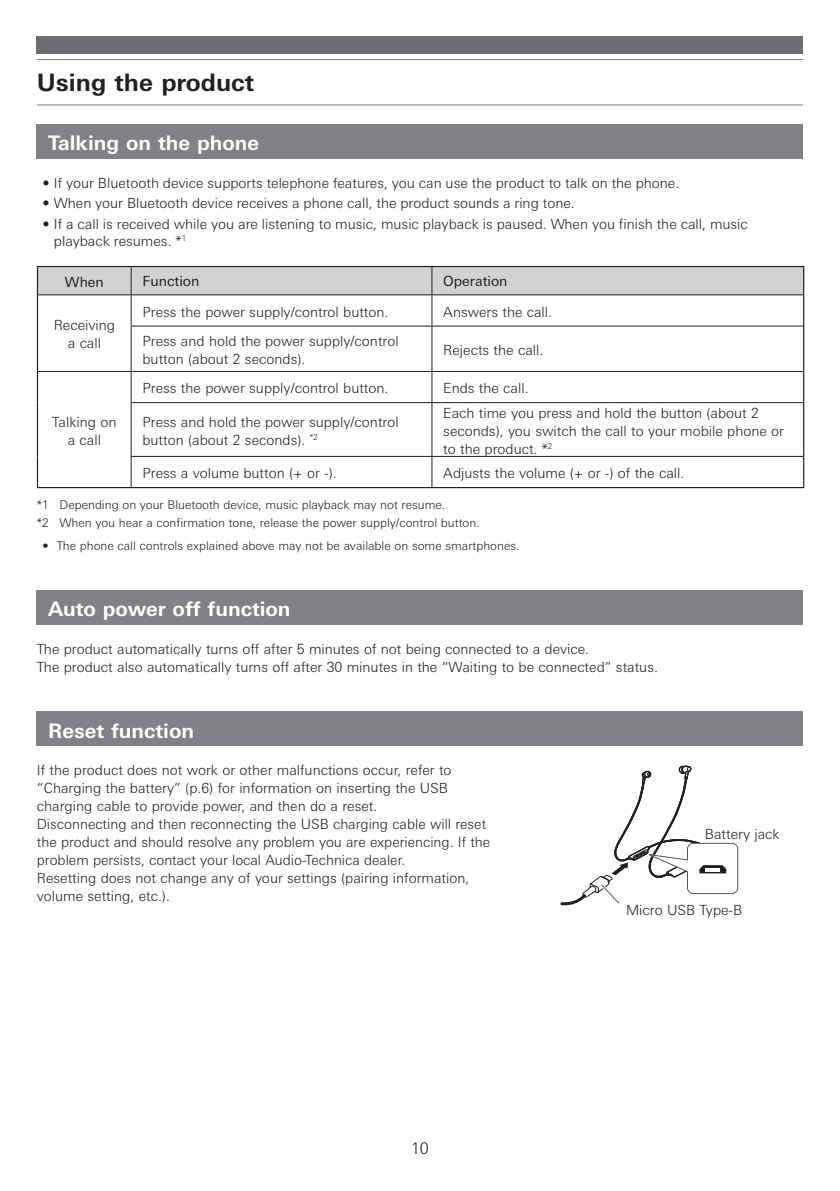
<style>
.page{position:relative;width:840px;height:1191px;background:#fff}
.page>*{position:absolute;margin:0;border:0;box-sizing:border-box;transform-origin:0 0}
.t1{font:700 24px "Univers Next Pro";color:#231f20}
.t2{font:700 20px "Univers Next Pro";color:#fff}
.t3{font:300 16px "Univers Next Pro";color:#231f20}
.t4{font:300 14px/18px "Univers Next Pro";color:#231f20}
.t5{font:14px "Univers Next Pro";color:#231f20}
.t6{font:300 12px/17.8px "Univers Next Pro";color:#231f20}
</style>
<div class="page">
<hr style="left:37px;top:104px;width:765px;height:1px;background:#808285">
<hr style="left:37px;top:59px;width:765px;height:1px;background:#808285">
<div style="left:37px;top:37px;width:765px;height:17px;background:#6c6d70"></div>
<div style="left:37px;top:712px;width:765px;height:34px;background:#808285"></div>
<svg style="left:560px;top:765px;width:178px;height:141px"></svg>
<hr style="left:705px;top:868px;width:14px;height:3px;background:#fff">
<div style="left:37px;top:125px;width:765px;height:34px;background:#808285"></div>
<hr style="left:131px;top:295px;width:1px;height:31px;background:#231f20">
<hr style="left:431px;top:295px;width:1px;height:31px;background:#231f20">
<hr style="left:131px;top:326px;width:300px;height:1px;background:#231f20">
<hr style="left:131px;top:326px;width:1px;height:45px;background:#231f20">
<hr style="left:431px;top:326px;width:371px;height:1px;background:#231f20">
<hr style="left:431px;top:326px;width:1px;height:45px;background:#231f20">
<hr style="left:38px;top:371px;width:93px;height:1px;background:#231f20">
<hr style="left:37px;top:487px;width:94px;height:1px;background:#231f20">
<hr style="left:131px;top:371px;width:300px;height:1px;background:#231f20">
<hr style="left:131px;top:372px;width:1px;height:30px;background:#231f20">
<hr style="left:431px;top:371px;width:371px;height:1px;background:#231f20">
<hr style="left:431px;top:372px;width:1px;height:30px;background:#231f20">
<hr style="left:131px;top:402px;width:300px;height:1px;background:#231f20">
<hr style="left:131px;top:403px;width:1px;height:53px;background:#231f20">
<hr style="left:431px;top:402px;width:371px;height:1px;background:#231f20">
<hr style="left:431px;top:403px;width:1px;height:53px;background:#231f20">
<hr style="left:131px;top:456px;width:300px;height:1px;background:#231f20">
<hr style="left:131px;top:457px;width:1px;height:30px;background:#231f20">
<hr style="left:431px;top:456px;width:371px;height:1px;background:#231f20">
<hr style="left:431px;top:457px;width:1px;height:30px;background:#231f20">
<svg style="left:37px;top:266px;width:766px;height:29px;background:#c5c6c8"></svg>
<hr style="left:37px;top:295px;width:1px;height:31px;background:#231f20">
<hr style="left:37px;top:326px;width:1px;height:45px;background:#231f20">
<hr style="left:802px;top:295px;width:1px;height:31px;background:#231f20">
<hr style="left:802px;top:326px;width:1px;height:45px;background:#231f20">
<hr style="left:37px;top:371px;width:1px;height:31px;background:#231f20">
<hr style="left:37px;top:402px;width:1px;height:54px;background:#231f20">
<hr style="left:37px;top:456px;width:1px;height:31px;background:#231f20">
<hr style="left:802px;top:371px;width:1px;height:31px;background:#231f20">
<hr style="left:802px;top:402px;width:1px;height:54px;background:#231f20">
<hr style="left:802px;top:456px;width:1px;height:31px;background:#231f20">
<hr style="left:131px;top:487px;width:300px;height:1px;background:#231f20">
<hr style="left:431px;top:487px;width:372px;height:1px;background:#231f20">
<div style="left:37px;top:591px;width:765px;height:34px;background:#808285"></div>
<h1 class="t1" style="left:37px;top:68px;width:219px">Using the product</h1>
<h2 class="t2" style="left:48px;top:131px;width:212px">Talking on the phone</h2>
<p class="t4" style="left:43px;top:174px;width:638px">• If your Bluetooth device supports telephone features, you can use the product to talk on the phone.</p>
<p class="t4" style="left:43px;top:194px;width:533px">• When your Bluetooth device receives a phone call, the product sounds a ring tone.</p>
<p class="t4" style="left:54px;top:215px;width:695px;text-indent:-11px">• If a call is received while you are listening to music, music playback is paused. When you finish the call, music playback resumes. *<sup>1</sup></p>
<p class="t5" style="left:65px;top:274px;width:40px">When</p>
<p class="t5" style="left:142px;top:273px;width:58px">Function</p>
<p class="t5" style="left:443px;top:273px;width:66px">Operation</p>
<p class="t4" style="left:54px;top:316px;width:63px;text-align:center">Receiving a call</p>
<p class="t4" style="left:142px;top:302px;width:247px">Press the power supply/control button.</p>
<p class="t4" style="left:443px;top:302px;width:110px">Answers the call.</p>
<p class="t4" style="left:142px;top:332px;width:257px">Press and hold the power supply/control button (about 2 seconds).</p>
<p class="t4" style="left:443px;top:341px;width:101px">Rejects the call.</p>
<p class="t4" style="left:142px;top:379px;width:247px">Press the power supply/control button.</p>
<p class="t4" style="left:443px;top:379px;width:87px">Ends the call.</p>
<p class="t4" style="left:142px;top:412px;width:257px">Press and hold the power supply/control button (about 2 seconds). <sup>*2</sup></p>
<p class="t4" style="left:443px;top:403px;width:342px">Each time you press and hold the button (about 2 seconds), you switch the call to your mobile phone or to the product. *<sup>2</sup></p>
<p class="t4" style="left:142px;top:464px;width:196px">Press a volume button (+ or -).</p>
<p class="t4" style="left:443px;top:464px;width:242px">Adjusts the volume (+ or -) of the call.</p>
<p class="t6" style="left:37px;top:495px;width:444px">*1 Depending on your Bluetooth device, music playback may not resume.<br>*2 When you hear a confirmation tone, release the power supply/control button.</p>
<p class="t6" style="left:43px;top:537px;width:478px">• The phone call controls explained above may not be available on some smartphones.</p>
<p class="t4" style="left:52px;top:412px;width:66px;text-align:center">Talking on a call</p>
<h2 class="t2" style="left:48px;top:597px;width:244px">Auto power off function</h2>
<p class="t4" style="left:37px;top:640px;width:622px">The product automatically turns off after 5 minutes of not being connected to a device.<br>The product also automatically turns off after 30 minutes in the “Waiting to be connected” status.</p>
<h2 class="t2" style="left:48px;top:718px;width:147px">Reset function</h2>
<p class="t4" style="left:37px;top:761px;width:454px">If the product does not work or other malfunctions occur, refer to “Charging the battery” (p.6) for information on inserting the USB charging cable to provide power, and then do a reset.<br>Disconnecting and then reconnecting the USB charging cable will reset the product and should resolve any problem you are experiencing. If the problem persists, contact your local Audio-Technica dealer.<br>Resetting does not change any of your settings (pairing information, volume setting, etc.).</p>
<p class="t3" style="left:411px;top:1139px;width:19px">10</p>
<p class="t4" style="left:704px;top:825px;width:76px">Battery jack</p>
<p class="t4" style="left:625px;top:901px;width:118px">Micro USB Type-B</p>
</div>
